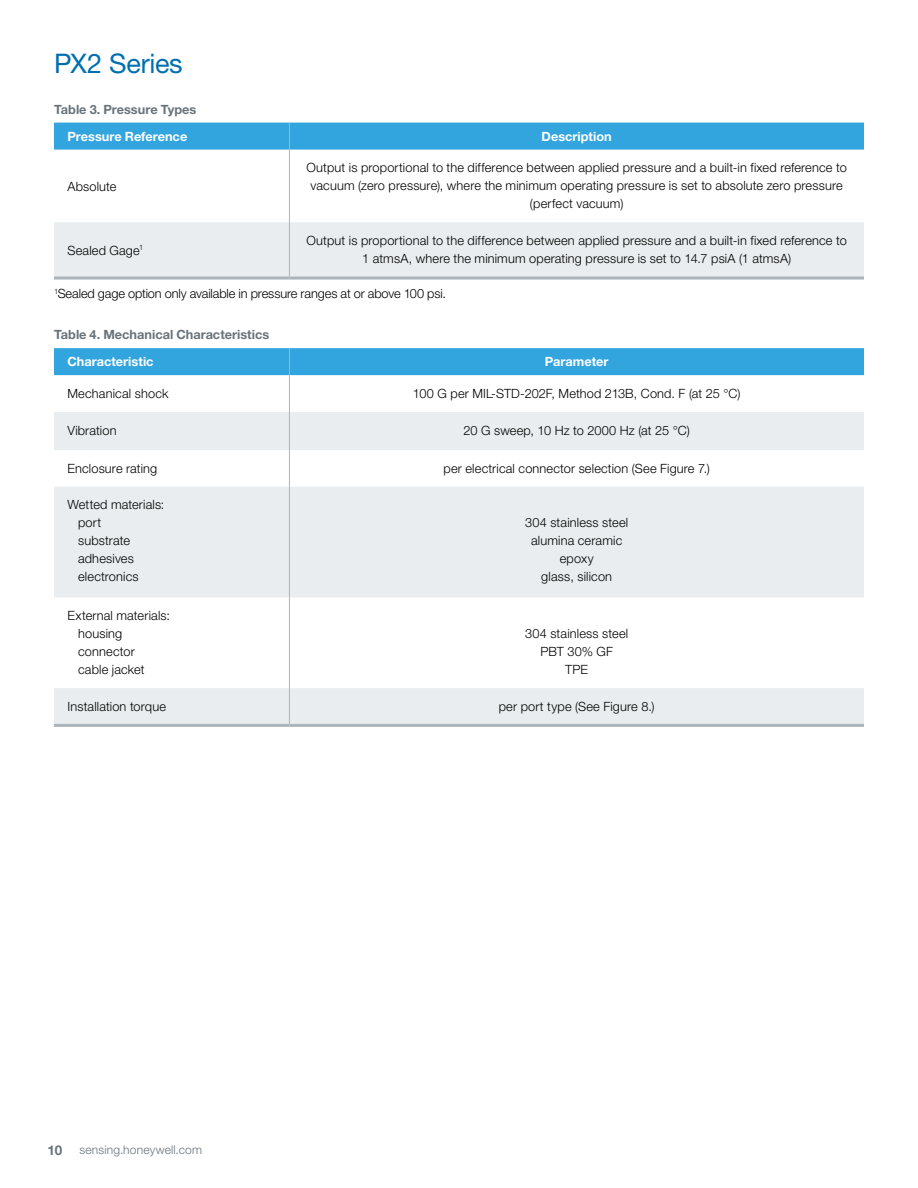
<style>
.page{position:relative;width:918px;height:1188px;background:#fff}
.page>*{position:absolute;margin:0;border:0;box-sizing:border-box;transform-origin:0 0}
.t1{font:27px "Helvetica Neue LT Std";letter-spacing:-.01em;color:#006faf}
.t2{font:700 13.5px "Helvetica Neue LT Std";color:#68737a}
.t3{font:300 12.75px/18px "Helvetica Neue LT Std";letter-spacing:.01em;color:#000;text-align:center}
.t4{font:700 12.75px "Helvetica Neue LT Std";color:#68737a}
.t5{font:700 12.75px "Helvetica Neue LT Std";color:#fff}
.t6{font:300 12px "Helvetica Neue LT Std";letter-spacing:.015em;color:#68737a}
</style>
<div class="page">
<svg style="left:54px;top:412px;width:810px;height:312px;fill:#e9edef"></svg>
<hr style="left:54px;top:724px;width:235px;height:3px;background:#abb4ba">
<hr style="left:289px;top:724px;width:575px;height:3px;background:#abb4ba">
<div style="left:54px;top:348px;width:810px;height:27px;background:#32a5de"></div>
<hr style="left:289px;top:375px;width:1px;height:37px;background:#abb4ba">
<hr style="left:289px;top:412px;width:1px;height:38px;background:#abb4ba">
<hr style="left:289px;top:450px;width:1px;height:37px;background:#abb4ba">
<hr style="left:289px;top:487px;width:1px;height:110px;background:#abb4ba">
<hr style="left:289px;top:597px;width:1px;height:91px;background:#abb4ba">
<hr style="left:289px;top:688px;width:1px;height:36px;background:#abb4ba">
<div style="left:54px;top:222px;width:810px;height:55px;background:#e9edef"></div>
<div style="left:54px;top:123px;width:810px;height:27px;background:#32a5de"></div>
<hr style="left:289px;top:150px;width:1px;height:72px;background:#abb4ba">
<hr style="left:289px;top:222px;width:1px;height:55px;background:#abb4ba">
<hr style="left:54px;top:277px;width:235px;height:3px;background:#abb4ba">
<hr style="left:289px;top:277px;width:575px;height:3px;background:#abb4ba">
<h1 class="t1" style="left:54px;top:48px;width:130px">PX2 Series</h1>
<p class="t4" style="left:54px;top:101px;width:144px">Table 3. Pressure Types</p>
<p class="t5" style="left:68px;top:128px;width:121px">Pressure Reference</p>
<p class="t5" style="left:542px;top:128px;width:72px">Description</p>
<p class="t3" style="left:68px;top:177px;width:51px">Absolute</p>
<p class="t3" style="left:307px;top:158px;width:542px">Output is proportional to the difference between applied pressure and a built-in fixed reference to vacuum (zero pressure), where the minimum operating pressure is set to absolute zero pressure (perfect vacuum)</p>
<p class="t3" style="left:67px;top:241px;width:77px">Sealed Gage<sup>1</sup></p>
<p class="t3" style="left:307px;top:231px;width:542px">Output is proportional to the difference between applied pressure and a built-in fixed reference to<br>1 atmsA, where the minimum operating pressure is set to 14.7 psiA (1 atmsA)</p>
<p class="t3" style="left:54px;top:285px;width:394px"><sup>1</sup>Sealed gage option only available in pressure ranges at or above 100 psi.</p>
<p class="t4" style="left:54px;top:327px;width:217px">Table 4. Mechanical Characteristics</p>
<p class="t5" style="left:68px;top:354px;width:88px">Characteristic</p>
<p class="t5" style="left:545px;top:354px;width:65px">Parameter</p>
<p class="t3" style="left:68px;top:384px;width:103px">Mechanical shock</p>
<p class="t3" style="left:413px;top:384px;width:329px">100 G per MIL-STD-202F, Method 213B, Cond. F (at 25 °C)</p>
<p class="t3" style="left:68px;top:421px;width:51px">Vibration</p>
<p class="t3" style="left:464px;top:421px;width:228px">20 G sweep, 10 Hz to 2000 Hz (at 25 °C)</p>
<p class="t3" style="left:68px;top:459px;width:91px">Enclosure rating</p>
<p class="t3" style="left:444px;top:459px;width:268px">per electrical connector selection (See Figure 7.)</p>
<p class="t3" style="left:78px;top:495px;width:88px;text-align:left;text-indent:-11px">Wetted materials: port<br>substrate adhesives electronics</p>
<p class="t3" style="left:525px;top:513px;width:104px">304 stainless steel alumina ceramic epoxy<br>glass, silicon</p>
<p class="t3" style="left:78px;top:606px;width:93px;text-align:left;text-indent:-11px">External materials: housing connector<br>cable jacket</p>
<p class="t3" style="left:525px;top:624px;width:104px">304 stainless steel<br>PBT 30% GF<br>TPE</p>
<p class="t3" style="left:68px;top:697px;width:100px">Installation torque</p>
<p class="t3" style="left:499px;top:697px;width:157px">per port type (See Figure 8.)</p>
<p class="t2" style="left:48px;top:1142px;width:16px">10</p>
<p class="t6" style="left:79px;top:1143px;width:124px">sensing.honeywell.com</p>
</div>
